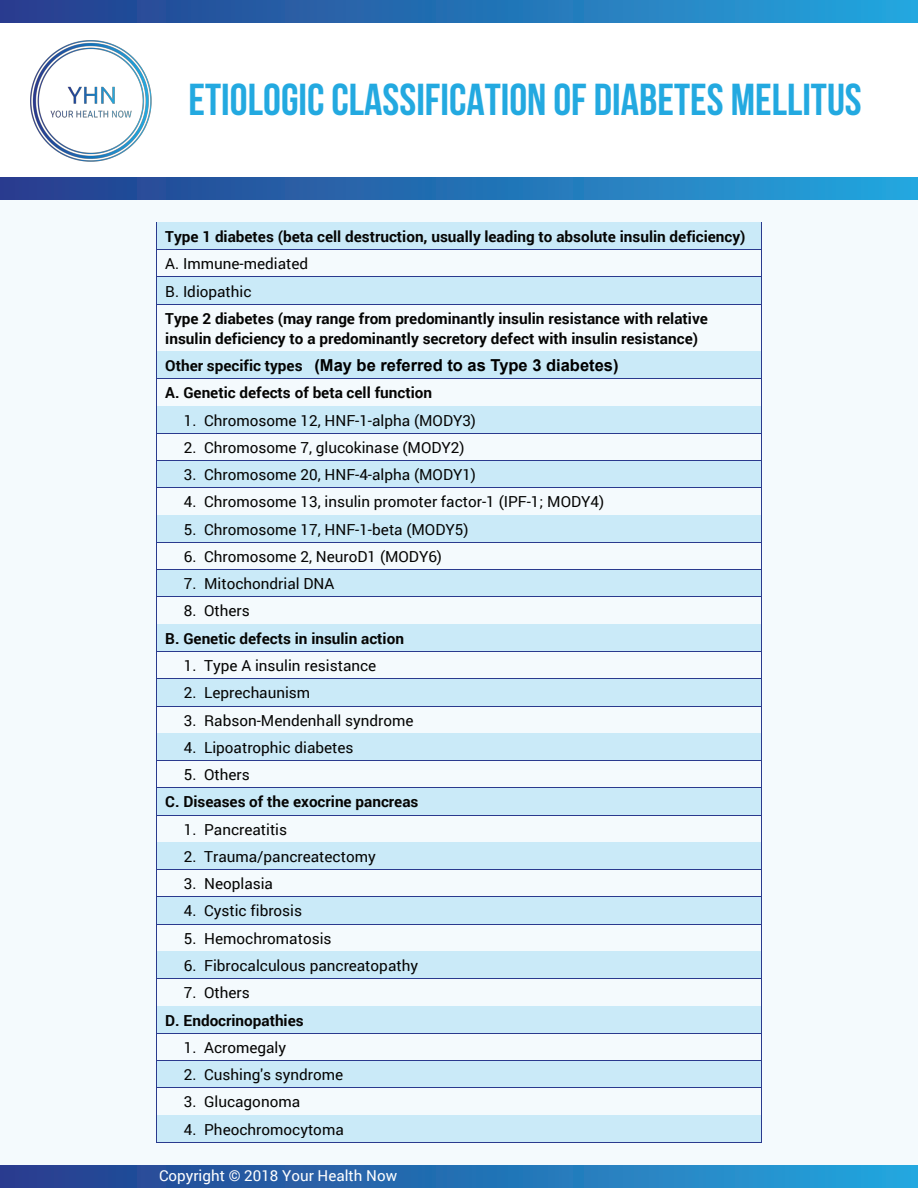
<style>
.page{position:relative;width:918px;height:1188px;background:#fff}
.page>*{position:absolute;margin:0;border:0;box-sizing:border-box;transform-origin:0 0}
.t1{font:700 44.7px "Bebas Neue";color:#23a9e0}
.t2{font:700 16.5px "Arial";color:#000}
.t3{font:15.15px/27.3px "Roboto";color:#050504}
.t4{font:700 15.15px/20px "Roboto";color:#050504}
.t5{font:15px "Roboto";color:#fff}
</style>
<div class="page">
<div style="left:0;top:196px;width:918px;height:992px;background:#f4fafd"></div>
<img style="left:30px;top:40px;width:122px;height:122px">
<div style="left:157px;top:223px;width:604px;height:26px;background:#caeaf8"></div>
<hr style="left:157px;top:222px;width:604px;height:1px;background:#2a3a8e">
<hr style="left:157px;top:249px;width:604px;height:1px;background:#2a3a8e">
<div style="left:165px;top:281px;width:588px;height:20px;background:#caeaf8"></div>
<hr style="left:157px;top:277px;width:604px;height:4px;background:#caeaf8">
<hr style="left:156px;top:301px;width:606px;height:3px;background:#caeaf8">
<svg style="left:156px;top:222px;width:1px;height:86px"></svg>
<hr style="left:157px;top:304px;width:604px;height:1px;background:#2a3a8e">
<svg style="left:761px;top:222px;width:1px;height:86px"></svg>
<hr style="left:156px;top:308px;width:1px;height:43px;background:#2a3a8e">
<hr style="left:761px;top:308px;width:1px;height:43px;background:#2a3a8e">
<div style="left:157px;top:352px;width:604px;height:26px;background:#caeaf8"></div>
<hr style="left:157px;top:351px;width:604px;height:1px;background:#2a3a8e">
<hr style="left:157px;top:378px;width:604px;height:1px;background:#2a3a8e">
<div style="left:165px;top:410px;width:588px;height:20px;background:#caeaf8"></div>
<hr style="left:157px;top:406px;width:604px;height:4px;background:#caeaf8">
<hr style="left:156px;top:430px;width:606px;height:3px;background:#caeaf8">
<hr style="left:157px;top:433px;width:604px;height:1px;background:#2a3a8e">
<div style="left:157px;top:461px;width:604px;height:26px;background:#caeaf8"></div>
<hr style="left:157px;top:460px;width:604px;height:1px;background:#2a3a8e">
<hr style="left:157px;top:487px;width:604px;height:1px;background:#2a3a8e">
<div style="left:165px;top:519px;width:588px;height:20px;background:#caeaf8"></div>
<hr style="left:157px;top:515px;width:604px;height:4px;background:#caeaf8">
<hr style="left:156px;top:539px;width:606px;height:3px;background:#caeaf8">
<hr style="left:157px;top:542px;width:604px;height:1px;background:#2a3a8e">
<div style="left:165px;top:573px;width:588px;height:20px;background:#caeaf8"></div>
<hr style="left:157px;top:569px;width:604px;height:1px;background:#2a3a8e">
<hr style="left:157px;top:570px;width:604px;height:3px;background:#caeaf8">
<svg style="left:157px;top:593px;width:604px;height:4px;background:#a2bedd"></svg>
<hr style="left:157px;top:597px;width:604px;height:1px;background:#2a3a8e">
<div style="left:157px;top:625px;width:604px;height:26px;background:#caeaf8"></div>
<hr style="left:157px;top:624px;width:604px;height:1px;background:#2a3a8e">
<hr style="left:157px;top:651px;width:604px;height:1px;background:#2a3a8e">
<div style="left:165px;top:682px;width:588px;height:20px;background:#caeaf8"></div>
<hr style="left:157px;top:678px;width:604px;height:1px;background:#2a3a8e">
<hr style="left:157px;top:679px;width:604px;height:3px;background:#caeaf8">
<hr style="left:156px;top:702px;width:606px;height:4px;background:#caeaf8">
<hr style="left:157px;top:706px;width:604px;height:1px;background:#2a3a8e">
<div style="left:157px;top:734px;width:604px;height:26px;background:#caeaf8"></div>
<hr style="left:157px;top:733px;width:604px;height:1px;background:#2a3a8e">
<hr style="left:157px;top:760px;width:604px;height:1px;background:#2a3a8e">
<div style="left:165px;top:791px;width:588px;height:20px;background:#caeaf8"></div>
<hr style="left:157px;top:787px;width:604px;height:1px;background:#2a3a8e">
<hr style="left:157px;top:788px;width:604px;height:3px;background:#caeaf8">
<hr style="left:156px;top:811px;width:606px;height:4px;background:#caeaf8">
<hr style="left:157px;top:815px;width:604px;height:1px;background:#2a3a8e">
<div style="left:157px;top:843px;width:604px;height:26px;background:#caeaf8"></div>
<hr style="left:157px;top:842px;width:604px;height:1px;background:#2a3a8e">
<hr style="left:157px;top:869px;width:604px;height:1px;background:#2a3a8e">
<div style="left:165px;top:901px;width:588px;height:20px;background:#caeaf8"></div>
<hr style="left:157px;top:897px;width:604px;height:4px;background:#caeaf8">
<hr style="left:156px;top:921px;width:606px;height:3px;background:#caeaf8">
<hr style="left:157px;top:924px;width:604px;height:1px;background:#2a3a8e">
<div style="left:157px;top:952px;width:604px;height:26px;background:#caeaf8"></div>
<hr style="left:157px;top:951px;width:604px;height:1px;background:#2a3a8e">
<hr style="left:157px;top:978px;width:604px;height:1px;background:#2a3a8e">
<div style="left:165px;top:1010px;width:588px;height:20px;background:#caeaf8"></div>
<hr style="left:157px;top:1006px;width:604px;height:4px;background:#caeaf8">
<hr style="left:156px;top:1030px;width:606px;height:3px;background:#caeaf8">
<hr style="left:157px;top:1033px;width:604px;height:1px;background:#2a3a8e">
<div style="left:157px;top:1061px;width:604px;height:26px;background:#caeaf8"></div>
<hr style="left:157px;top:1060px;width:604px;height:1px;background:#2a3a8e">
<hr style="left:157px;top:1087px;width:604px;height:1px;background:#2a3a8e">
<div style="left:165px;top:1119px;width:588px;height:20px;background:#caeaf8"></div>
<hr style="left:157px;top:1115px;width:604px;height:4px;background:#caeaf8">
<hr style="left:156px;top:1139px;width:606px;height:3px;background:#caeaf8">
<svg style="left:156px;top:351px;width:1px;height:792px"></svg>
<hr style="left:157px;top:1142px;width:604px;height:1px;background:#2a3a8e">
<svg style="left:761px;top:351px;width:1px;height:792px"></svg>
<div style="left:0;top:0;width:918px;height:22px;background:linear-gradient(to right,#263b8c,#24a5dd)"></div>
<div style="left:0;top:177px;width:918px;height:23px;background:linear-gradient(to right,#263b8c,#24a5dd)"></div>
<div style="left:0;top:1166px;width:918px;height:22px;background:linear-gradient(to right,#263b8c,#24a5dd)"></div>
<h1 class="t1" style="left:189px;top:75px;width:675px">ETIOLOGICCLASSIFICATION OF DIABETES MELLITUS</h1>
<p class="t4" style="left:165px;top:226px;width:582px">Type 1 diabetes (beta cell destruction, usually leading to absolute insulin deficiency)</p>
<p class="t3" style="left:165px;top:250px;width:145px">A. Immune-mediated<br>B. Idiopathic</p>
<p class="t4" style="left:165px;top:308px;width:544px">Type 2 diabetes (may range from predominantly insulin resistance with relative insulin deficiency to a predominantly secretory defect with insulin resistance)</p>
<p class="t4" style="left:165px;top:351px;width:268px;line-height:27.3px">Other specific types<br>A. Genetic defects of beta cell function</p>
<p class="t3" style="left:184px;top:406px;width:294px">1. Chromosome 12, HNF-1-alpha (MODY3)</p>
<p class="t3" style="left:184px;top:433px;width:282px">2. Chromosome 7, glucokinase (MODY2)</p>
<p class="t3" style="left:184px;top:460px;width:294px">3. Chromosome 20, HNF-4-alpha (MODY1)</p>
<p class="t3" style="left:184px;top:488px;width:422px">4. Chromosome 13, insulin promoter factor-1 (IPF-1; MODY4)</p>
<p class="t3" style="left:184px;top:515px;width:286px">5. Chromosome 17, HNF-1-beta (MODY5)</p>
<p class="t3" style="left:184px;top:542px;width:260px">6. Chromosome 2, NeuroD1 (MODY6)</p>
<p class="t3" style="left:184px;top:570px;width:152px">7. Mitochondrial DNA</p>
<p class="t3" style="left:184px;top:597px;width:68px">8. Others</p>
<p class="t4" style="left:165px;top:628px;width:240px">B. Genetic defects in insulin action</p>
<p class="t3" style="left:184px;top:651px;width:194px">1. Type A insulin resistance</p>
<p class="t3" style="left:184px;top:679px;width:128px">2. Leprechaunism</p>
<p class="t3" style="left:184px;top:706px;width:231px">3. Rabson-Mendenhall syndrome</p>
<p class="t3" style="left:184px;top:733px;width:171px">4. Lipoatrophic diabetes</p>
<p class="t3" style="left:184px;top:760px;width:68px">5. Others</p>
<p class="t4" style="left:165px;top:791px;width:255px">C. Diseases of the exocrine pancreas</p>
<p class="t3" style="left:184px;top:815px;width:105px">1. Pancreatitis</p>
<p class="t3" style="left:184px;top:842px;width:193px">2. Trauma/pancreatectomy</p>
<p class="t3" style="left:184px;top:870px;width:91px">3. Neoplasia</p>
<p class="t3" style="left:184px;top:897px;width:120px">4. Cystic fibrosis</p>
<p class="t3" style="left:184px;top:924px;width:149px">5. Hemochromatosis</p>
<p class="t3" style="left:184px;top:951px;width:236px">6. Fibrocalculous pancreatopathy</p>
<p class="t3" style="left:184px;top:979px;width:68px">7. Others</p>
<p class="t4" style="left:165px;top:1010px;width:140px">D. Endocrinopathies</p>
<p class="t3" style="left:184px;top:1033px;width:104px">1. Acromegaly</p>
<p class="t3" style="left:184px;top:1060px;width:161px">2. Cushing's syndrome</p>
<p class="t3" style="left:184px;top:1088px;width:118px">3. Glucagonoma</p>
<p class="t3" style="left:184px;top:1115px;width:161px">4. Pheochromocytoma</p>
<p class="t2" style="left:314px;top:356px;width:306px">(May be referred to as Type 3 diabetes)</p>
<p class="t5" style="left:159px;top:1165px;width:240px">Copyright © 2018 Your Health Now</p>
</div>
